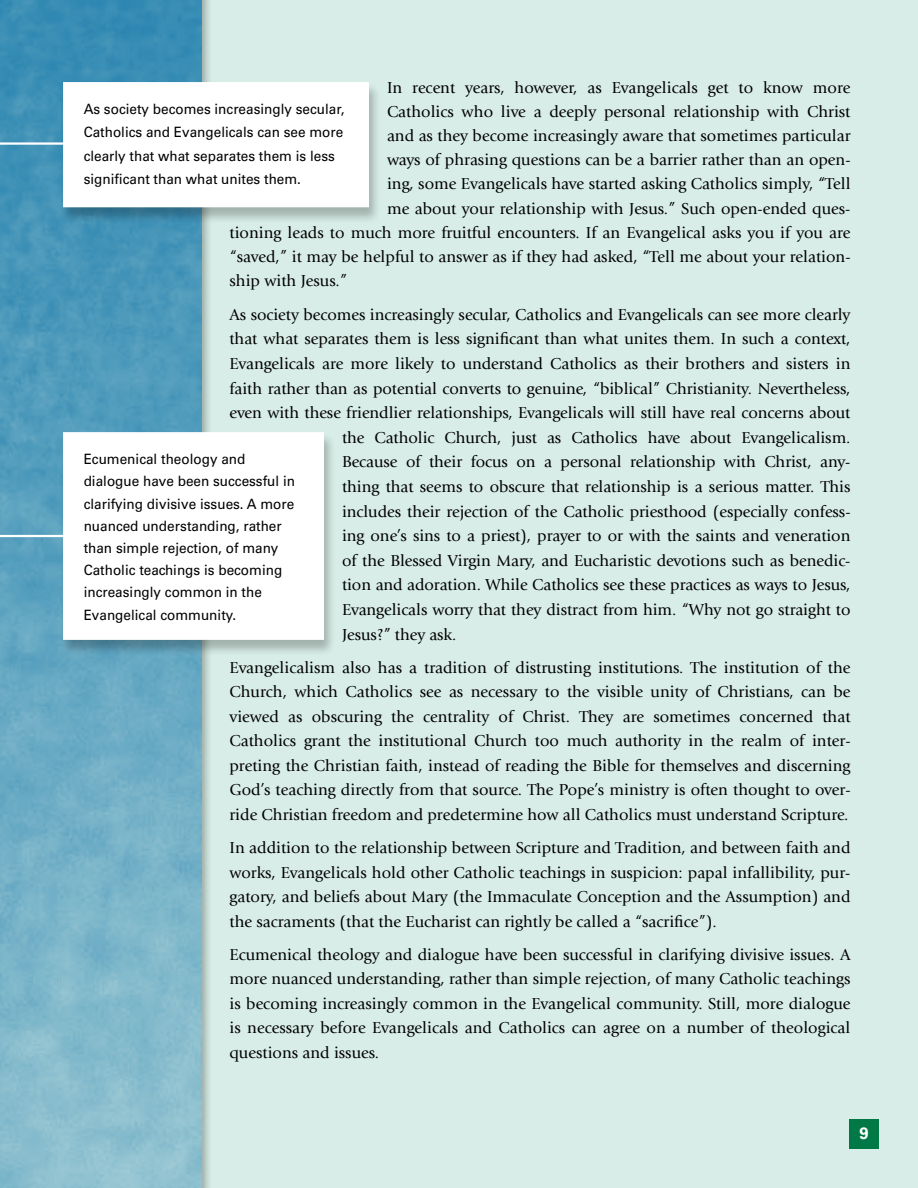
<style>
.page{position:relative;width:918px;height:1188px;background:#d8ede7}
.page>*{position:absolute;margin:0;border:0;box-sizing:border-box;transform-origin:0 0}
.t1{font:16.5px/24.5px "Giovanni Std";letter-spacing:-.005em;color:#000;text-align:justify}
.t2{font:700 16.5px "Univers LT Std";color:#fff}
.t3{font:14.25px/22.2px "Univers LT Std";color:#000;scale:.95 1}
</style>
<div class="page">
<div style="left:0;top:0;width:214px;height:1188px;background:#000;opacity:.3"></div>
<img style="left:0;top:0;width:202px;height:1188px">
<div style="left:849px;top:1119px;width:30px;height:30px;background:#007947"></div>
<hr style="left:0;top:142px;width:121px;height:3px;background:#fff">
<hr style="left:0;top:535px;width:121px;height:2px;background:#fff">
<div style="left:59px;top:82px;width:322px;height:141px;background:#000;opacity:.25"></div>
<div style="left:64px;top:83px;width:304px;height:123px;background:#fff"></div>
<div style="left:63px;top:82px;width:306px;height:125px;border:2px solid #fff"></div>
<div style="left:59px;top:432px;width:277px;height:224px;background:#000;opacity:.25"></div>
<div style="left:64px;top:433px;width:259px;height:206px;background:#fff"></div>
<div style="left:63px;top:432px;width:261px;height:208px;border:2px solid #fff"></div>
<p class="t1" style="left:387px;top:75px;width:465px">In recent years, however, as Evangelicals get to know more</p>
<p class="t1" style="left:387px;top:100px;width:465px">Catholics who live a deeply personal relationship with Christ</p>
<p class="t1" style="left:387px;top:124px;width:465px">and as they become increasingly aware that sometimes particular</p>
<p class="t1" style="left:387px;top:148px;width:465px">ways of phrasing questions can be a barrier rather than an open-</p>
<p class="t1" style="left:387px;top:172px;width:465px">ing, some Evangelicals have started asking Catholics simply, “Tell</p>
<p class="t1" style="left:387px;top:196px;width:465px">me about your relationship with Jesus.” Such open-ended ques-</p>
<p class="t1" style="left:230px;top:220px;width:622px">tioning leads to much more fruitful encounters. If an Evangelical asks you if you are</p>
<p class="t1" style="left:230px;top:245px;width:623px">“saved,” it may be helpful to answer as if they had asked, “Tell me about your relation-</p>
<p class="t1" style="left:230px;top:269px;width:119px">ship with Jesus.”</p>
<p class="t1" style="left:230px;top:302px;width:623px">As society becomes increasingly secular, Catholics and Evangelicals can see more clearly</p>
<p class="t1" style="left:230px;top:327px;width:623px">that what separates them is less significant than what unites them. In such a context,</p>
<p class="t1" style="left:230px;top:351px;width:622px">Evangelicals are more likely to understand Catholics as their brothers and sisters in</p>
<p class="t1" style="left:230px;top:376px;width:622px">faith rather than as potential converts to genuine, “biblical” Christianity. Nevertheless,</p>
<p class="t1" style="left:230px;top:401px;width:623px">even with these friendlier relationships, Evangelicals will still have real concerns about</p>
<p class="t1" style="left:342px;top:425px;width:510px">the Catholic Church, just as Catholics have about Evangelicalism.</p>
<p class="t1" style="left:342px;top:450px;width:510px">Because of their focus on a personal relationship with Christ, any-</p>
<p class="t1" style="left:342px;top:474px;width:510px">thing that seems to obscure that relationship is a serious matter. This</p>
<p class="t1" style="left:342px;top:499px;width:510px">includes their rejection of the Catholic priesthood (especially confess-</p>
<p class="t1" style="left:342px;top:524px;width:510px">ing one’s sins to a priest), prayer to or with the saints and veneration</p>
<p class="t1" style="left:342px;top:548px;width:510px">of the Blessed Virgin Mary, and Eucharistic devotions such as benedic-</p>
<p class="t1" style="left:342px;top:573px;width:510px">tion and adoration. While Catholics see these practices as ways to Jesus,</p>
<p class="t1" style="left:342px;top:597px;width:510px">Evangelicals worry that they distract from him. “Why not go straight to</p>
<p class="t1" style="left:342px;top:622px;width:116px">Jesus?” they ask.</p>
<p class="t1" style="left:230px;top:656px;width:623px">Evangelicalism also has a tradition of distrusting institutions. The institution of the Church, which Catholics see as necessary to the visible unity of Christians, can be viewed as obscuring the centrality of Christ. They are sometimes concerned that Catholics grant the institutional Church too much authority in the realm of inter&shy;preting the Christian faith, instead of reading the Bible for themselves and discerning God’s teaching directly from that source. The Pope’s ministry is often thought to over&shy;ride Christian freedom and predetermine how all Catholics must understand Scripture.</p>
<p class="t1" style="left:230px;top:836px;width:623px">In addition to the relationship between Scripture and Tradition, and between faith and works, Evangelicals hold other Catholic teachings in suspicion: papal infallibility, pur&shy;gatory, and beliefs about Mary (the Immaculate Conception and the Assumption) and the sacraments (that the Eucharist can rightly be called a “sacrifice”).</p>
<p class="t1" style="left:230px;top:943px;width:623px">Ecumenical theology and dialogue have been successful in clarifying divisive issues. A more nuanced understanding, rather than simple rejection, of many Catholic teachings is becoming increasingly common in the Evangelical community. Still, more dialogue is necessary before Evangelicals and Catholics can agree on a number of theological questions and issues.</p>
<p class="t3" style="left:84px;top:97px;width:276px;line-height:23.2px">As society becomes increasingly secular, Catholics and Evangelicals can see more clearly that what separates them is less significant than what unites them.</p>
<p class="t3" style="left:84px;top:448px;width:224px">Ecumenical theology and dialogue have been successful in clarifying divisive issues. A more nuanced understanding, rather than simple rejection, of many<br>Catholic teachings is becoming increasingly common in the<br>Evangelical community.</p>
<p class="t2" style="left:859px;top:1124px;width:11px">9</p>
</div>
